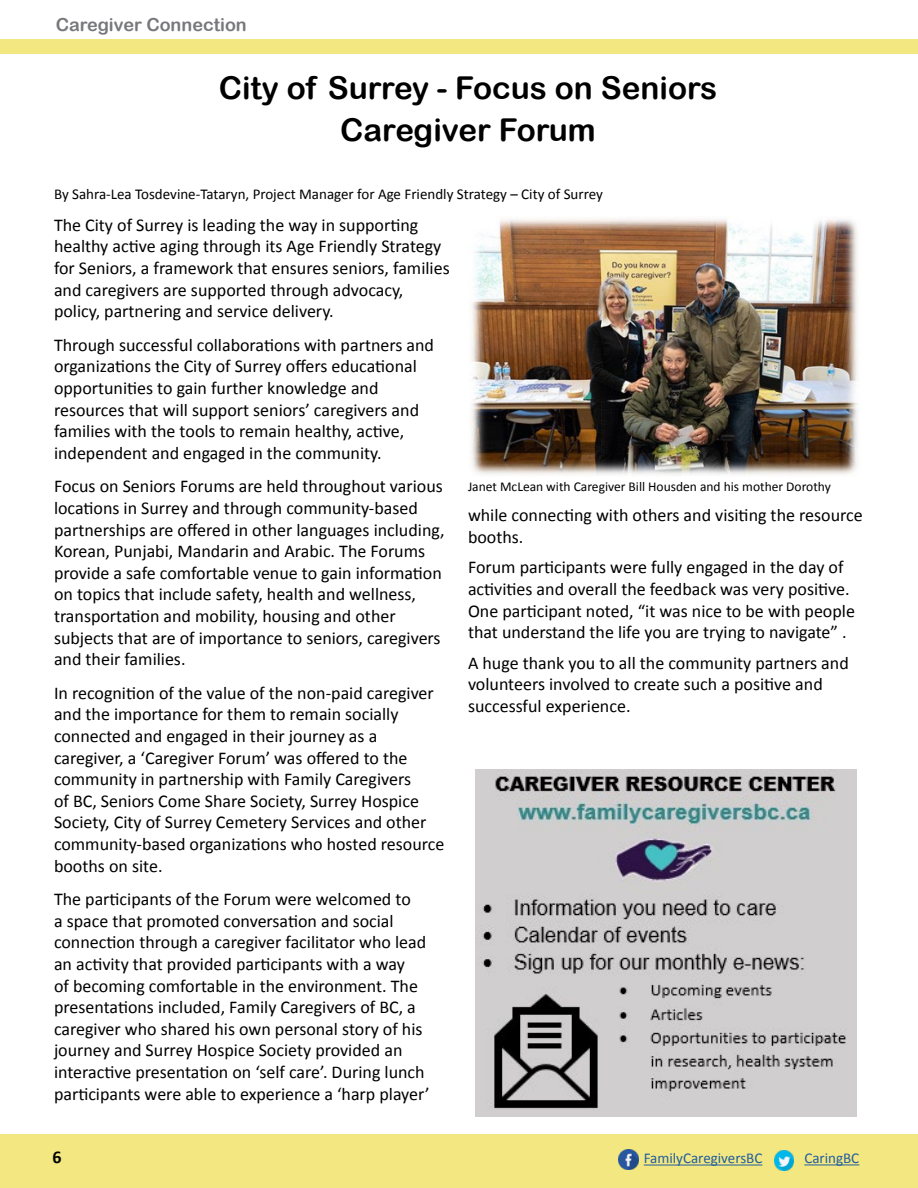
<style>
.page{position:relative;width:918px;height:1188px;background:#fff}
.page>*{position:absolute;margin:0;border:0;box-sizing:border-box;transform-origin:0 0}
.t1{font:31.5px/42px "Arial Rounded MT Bold";color:#000;text-align:center}
.t2{font:18px/21.6px "Calibri";color:#000}
.t3{font:18px "Arial Rounded MT Bold";color:#77787b}
.t4{font:700 18px "Calibri";color:#000}
.t5{font:15px "Calibri";color:#000}
.t6{font:15px "Calibri";color:#215e9e}
.t7{font:13.5px "Calibri";color:#000}
</style>
<div class="page">
<div style="left:0;top:1134px;width:918px;height:54px;background:#f3e782"></div>
<div style="left:0;top:39px;width:918px;height:15px;background:#f3e782"></div>
<hr style="left:644px;top:1165px;width:118px;height:1px;background:#215e9e">
<hr style="left:804px;top:1164px;width:55px;height:1px;background:#215e9e">
<img style="left:618px;top:1149px;width:20px;height:21px">
<img style="left:775px;top:1150px;width:19px;height:20px">
<img style="left:470px;top:218px;width:388px;height:258px">
<img style="left:475px;top:770px;width:382px;height:347px">
<p class="t3" style="left:56px;top:14px;width:192px">Caregiver Connection</p>
<h1 class="t1" style="left:219px;top:67px;width:500px">City of Surrey - Focus on Seniors<br>Caregiver Forum</h1>
<p class="t5" style="left:54px;top:185px;width:550px">By Sahra-Lea Tosdevine-Tataryn, Project Manager for Age Friendly Strategy – City of Surrey</p>
<p class="t2" style="left:54px;top:213px;width:397px">The City of Surrey is leading the way in supporting healthy active aging through its Age Friendly Strategy for Seniors, a framework that ensures seniors, families and caregivers are supported through advocacy, policy, partnering and service delivery.</p>
<p class="t2" style="left:54px;top:333px;width:382px">Through successful collaborations with partners and organizations the City of Surrey offers educational opportunities to gain further knowledge and resources that will support seniors’ caregivers and families with the tools to remain healthy, active, independent and engaged in the community.</p>
<p class="t2" style="left:54px;top:475px;width:392px">Focus on Seniors Forums are held throughout various locations in Surrey and through community-based partnerships are offered in other languages including, Korean, Punjabi, Mandarin and Arabic. The Forums provide a safe comfortable venue to gain information on topics that include safety, health and wellness, transportation and mobility, housing and other subjects that are of importance to seniors, caregivers and their families.</p>
<p class="t2" style="left:54px;top:681px;width:392px">In recognition of the value of the non-paid caregiver and the importance for them to remain socially connected and engaged in their journey as a caregiver, a ‘Caregiver Forum’ was offered to the community in partnership with Family Caregivers<br>of BC, Seniors Come Share Society, Surrey Hospice Society, City of Surrey Cemetery Services and other community-based organizations who hosted resource booths on site.</p>
<p class="t2" style="left:54px;top:888px;width:377px">The participants of the Forum were welcomed to<br>a space that promoted conversation and social connection through a caregiver facilitator who lead an activity that provided participants with a way<br>of becoming comfortable in the environment. The presentations included, Family Caregivers of BC, a caregiver who shared his own personal story of his journey and Surrey Hospice Society provided an interactive presentation on ‘self care’. During lunch participants were able to experience a ‘harp player’</p>
<p class="t7" style="left:468px;top:478px;width:364px">Janet McLean with Caregiver Bill Housden and his mother Dorothy</p>
<p class="t2" style="left:468px;top:503px;width:396px">while connecting with others and visiting the resource booths.</p>
<p class="t2" style="left:468px;top:556px;width:388px">Forum participants were fully engaged in the day of activities and overall the feedback was very positive.<br>One participant noted, “it was nice to be with people that understand the life you are trying to navigate” .</p>
<p class="t2" style="left:468px;top:651px;width:382px">A huge thank you to all the community partners and volunteers involved to create such a positive and successful experience.</p>
<p class="t4" style="left:52px;top:1146px;width:11px">6</p>
<p class="t6" style="left:644px;top:1149px;width:120px">FamilyCaregiversBC</p>
<p class="t6" style="left:804px;top:1149px;width:56px">CaringBC</p>
</div>
